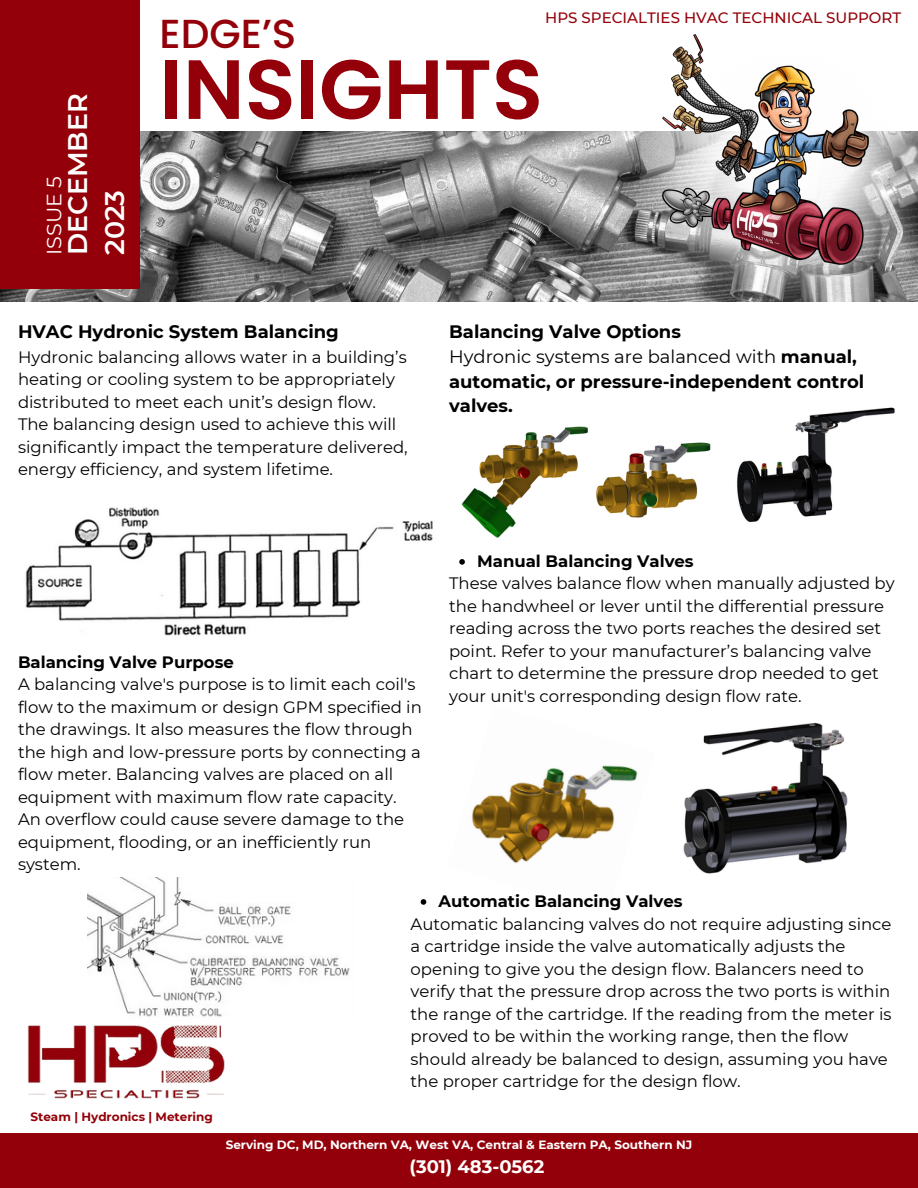
<style>
.page{position:relative;width:918px;height:1188px;background:#fff}
.page>*{position:absolute;margin:0;border:0;box-sizing:border-box;transform-origin:0 0}
.t1{font:600 83.85px "Poppins";color:#940009}
.t2{font:500 40.5px "Poppins";color:#940009}
.t3{font:600 26.85px/37px "Montserrat";color:#fff}
.t4{font:20.7px "Montserrat";color:#fff}
.t5{font:700 18px/24.8px "Montserrat";color:#000}
.t6{font:700 18px "Montserrat";color:#fff}
.t7{font:16.5px/22.5px "Montserrat";color:#000}
.t8{font:700 16.5px "Montserrat";color:#000}
.t9{font:500 15px "Montserrat";color:#940009}
.t10{font:700 12px "Montserrat";color:#fff}
.t11{font:700 12px "Montserrat";color:#940009}
.s1{font-weight:400}
</style>
<div class="page">
<div style="left:0;top:1134px;width:918px;height:54px;background:#940009"></div>
<img style="left:27px;top:1025px;width:198px;height:74px">
<img style="left:0;top:132px;width:615px;height:170px">
<img style="left:615px;top:131px;width:303px;height:171px">
<div style="left:0;top:0;width:140px;height:288px;background:#940009"></div>
<img style="left:662px;top:34px;width:206px;height:231px">
<img style="left:25px;top:507px;width:408px;height:129px">
<img style="left:87px;top:877px;width:263px;height:140px">
<img style="left:471px;top:765px;width:167px;height:99px">
<img style="left:461px;top:426px;width:127px;height:112px">
<img style="left:596px;top:442px;width:115px;height:76px">
<img style="left:737px;top:407px;width:158px;height:116px">
<img style="left:683px;top:722px;width:165px;height:152px">
<svg style="left:421px;top:899px;width:5px;height:6px"></svg>
<svg style="left:459px;top:559px;width:6px;height:6px"></svg>
<p class="t3" style="left:59px;top:255px;width:163px;rotate:-90deg">DECEMBER<br>2023</p>
<p class="t4" style="left:42px;top:255px;width:80px;rotate:-90deg">ISSUE 5</p>
<p class="t2" style="left:160px;top:5px;width:138px">EDGE’S</p>
<p class="t1" style="left:160px;top:31px;width:385px">INSIGHTS</p>
<p class="t9" style="left:545px;top:9px;width:358px">HPS SPECIALTIES HVAC TECHNICAL SUPPORT</p>
<p class="t5" style="left:18px;top:319px;width:322px">HVAC Hydronic System Balancing</p>
<p class="t7" style="left:18px;top:346px;width:390px">Hydronic balancing allows water in a building’s heating or cooling system to be appropriately distributed to meet each unit’s design flow.</p>
<p class="t7" style="left:18px;top:413px;width:391px">The balancing design used to achieve this will significantly impact the temperature delivered, energy efficiency, and system lifetime.</p>
<p class="t5" style="left:449px;top:319px;width:233px">Balancing Valve Options</p>
<p class="t5" style="left:449px;top:344px;width:417px"><span class="s1">Hydronic systems are balanced with</span> manual, automatic, or pressure-independent control valves.</p>
<p class="t8" style="left:18px;top:652px;width:217px">Balancing Valve Purpose</p>
<p class="t7" style="left:18px;top:673px;width:405px">A balancing valve's purpose is to limit each coil's flow to the maximum or design GPM specified in the drawings. It also measures the flow through the high and low-pressure ports by connecting a flow meter. Balancing valves are placed on all equipment with maximum flow rate capacity.<br>An overflow could cause severe damage to the equipment, flooding, or an inefficiently run system.</p>
<p class="t8" style="left:477px;top:551px;width:218px">Manual Balancing Valves</p>
<p class="t7" style="left:449px;top:572px;width:447px">These valves balance flow when manually adjusted by the handwheel or lever until the differential pressure reading across the two ports reaches the desired set point. Refer to your manufacturer’s balancing valve chart to determine the pressure drop needed to get your unit's corresponding design flow rate.</p>
<p class="t11" style="left:31px;top:1110px;width:184px">Steam | Hydronics | Metering</p>
<p class="t8" style="left:439px;top:891px;width:246px">Automatic Balancing Valves</p>
<p class="t7" style="left:411px;top:912px;width:483px">Automatic balancing valves do not require adjusting since a cartridge inside the valve automatically adjusts the opening to give you the design flow. Balancers need to verify that the pressure drop across the two ports is within the range of the cartridge. If the reading from the meter is proved to be within the working range, then the flow should already be balanced to design, assuming you have the proper cartridge for the design flow.</p>
<p class="t10" style="left:226px;top:1138px;width:468px">Serving DC, MD, Northern VA, West VA, Central &amp; Eastern PA, Southern NJ</p>
<p class="t6" style="left:410px;top:1155px;width:136px">(301) 483-0562</p>
</div>
